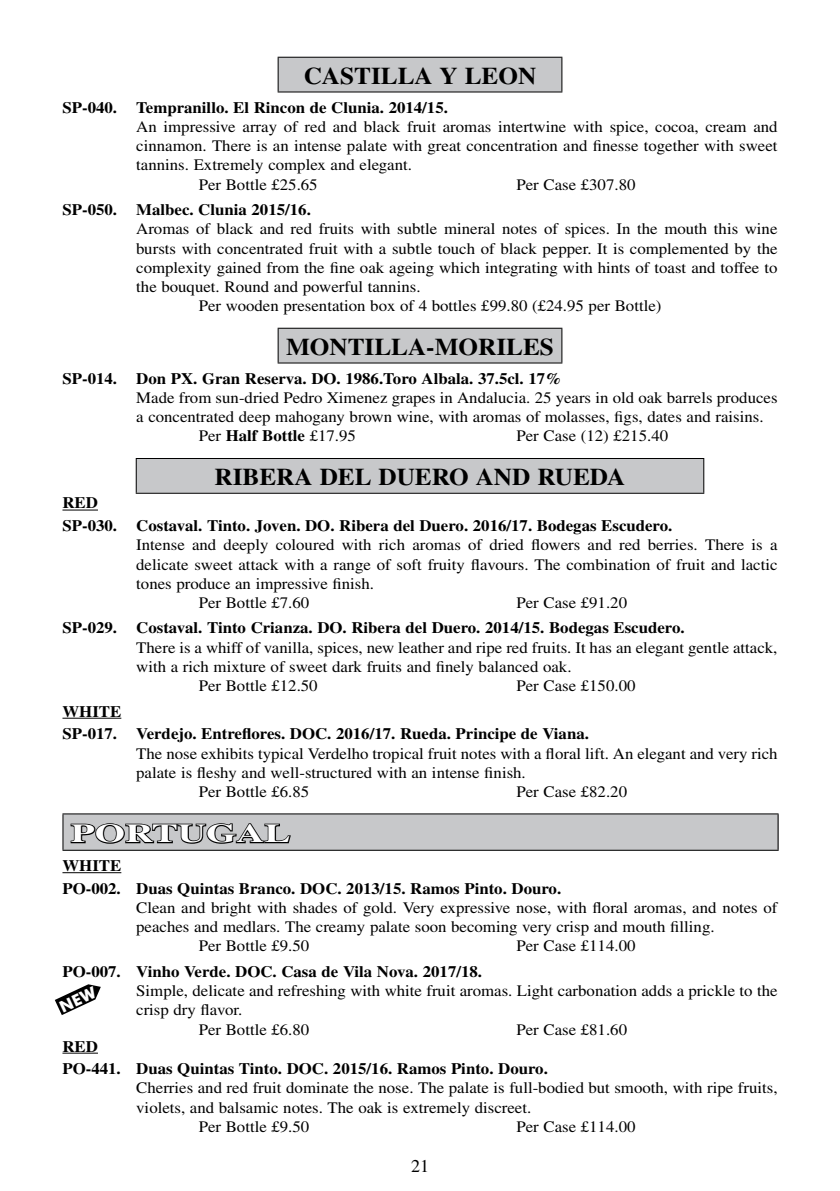
<style>
.page{position:relative;width:840px;height:1191px;background:#fff}
.page>*{position:absolute;margin:0;border:0;box-sizing:border-box;transform-origin:0 0}
.t1{font:700 26px "Times";color:#fff;scale:1.5 1}
.t2{font:700 24px "Times";color:#000;scale:1.05 1}
.t3{font:18px "Times";color:#000}
.t4{font:16px "Times";color:#000;scale:1.05 1}
.t5{font:700 16px/22.6px "Times";color:#000;scale:1.05 1}
.s1{font-weight:400}
</style>
<div class="page">
<hr style="left:62px;top:509px;width:36px;height:1px;background:#000">
<hr style="left:62px;top:718px;width:59px;height:1px;background:#000">
<hr style="left:62px;top:872px;width:59px;height:1px;background:#000">
<hr style="left:62px;top:1052px;width:36px;height:1px;background:#000">
<div style="left:278px;top:57px;width:283px;height:35px;background:#c7c8ca"></div>
<hr style="left:277px;top:57px;width:285px;height:1px;background:#000">
<hr style="left:277px;top:58px;width:1px;height:33px;background:#000">
<hr style="left:561px;top:58px;width:1px;height:33px;background:#000">
<hr style="left:277px;top:91px;width:285px;height:1px;background:#000">
<div style="left:278px;top:328px;width:283px;height:35px;background:#c7c8ca"></div>
<hr style="left:277px;top:328px;width:285px;height:1px;background:#000">
<hr style="left:277px;top:329px;width:1px;height:33px;background:#000">
<hr style="left:561px;top:329px;width:1px;height:33px;background:#000">
<hr style="left:277px;top:362px;width:285px;height:1px;background:#000">
<div style="left:136px;top:458px;width:567px;height:35px;background:#c7c8ca"></div>
<hr style="left:136px;top:458px;width:568px;height:1px;background:#000">
<hr style="left:136px;top:459px;width:1px;height:34px;background:#000">
<hr style="left:703px;top:459px;width:1px;height:34px;background:#000">
<hr style="left:136px;top:493px;width:568px;height:1px;background:#000">
<div style="left:63px;top:814px;width:714px;height:36px;background:#c7c8ca"></div>
<hr style="left:62px;top:813px;width:716px;height:1px;background:#000">
<hr style="left:62px;top:814px;width:1px;height:35px;background:#000">
<hr style="left:777px;top:814px;width:1px;height:35px;background:#000">
<hr style="left:62px;top:849px;width:716px;height:1px;background:#000">
<svg style="left:70px;top:823px;width:221px;height:21px"></svg>
<svg style="left:55px;top:984px;width:46px;height:31px"></svg>
<h2 class="t2" style="left:303px;top:62px;width:223px">CASTILLA Y LEON</h2>
<p class="t5" style="left:62px;top:96px;width:368px">SP-040. Tempranillo. El Rincon de Clunia. 2014/15.</p>
<p class="t4" style="left:136px;top:118px;width:612px">An impressive array of red and black fruit aromas intertwine with spice, cocoa, cream and</p>
<p class="t4" style="left:136px;top:137px;width:612px">cinnamon. There is an intense palate with great concentration and finesse together with sweet</p>
<p class="t4" style="left:136px;top:156px;width:264px">tannins. Extremely complex and elegant.</p>
<p class="t4" style="left:198px;top:175px;width:115px">Per Bottle £25.65</p>
<p class="t4" style="left:516px;top:175px;width:115px">Per Case £307.80</p>
<p class="t5" style="left:62px;top:198px;width:238px">SP-050. Malbec. Clunia 2015/16.</p>
<p class="t4" style="left:136px;top:220px;width:612px">Aromas of black and red fruits with subtle mineral notes of spices. In the mouth this wine</p>
<p class="t4" style="left:136px;top:239px;width:612px">bursts with concentrated fruit with a subtle touch of black pepper. It is complemented by the</p>
<p class="t4" style="left:136px;top:258px;width:612px">complexity gained from the fine oak ageing which integrating with hints of toast and toffee to</p>
<p class="t4" style="left:136px;top:278px;width:272px">the bouquet. Round and powerful tannins.</p>
<p class="t4" style="left:198px;top:297px;width:442px">Per wooden presentation box of 4 bottles £99.80 (£24.95 per Bottle)</p>
<h2 class="t2" style="left:286px;top:332px;width:256px">MONTILLA-MORILES</h2>
<p class="t5" style="left:62px;top:367px;width:477px">SP-014. Don PX. Gran Reserva. DO. 1986.Toro Albala. 37.5cl. 17%</p>
<p class="t4" style="left:136px;top:389px;width:612px">Made from sun-dried Pedro Ximenez grapes in Andalucia. 25 years in old oak barrels produces</p>
<p class="t4" style="left:136px;top:408px;width:598px">a concentrated deep mahogany brown wine, with aromas of molasses, figs, dates and raisins.</p>
<p class="t5" style="left:198px;top:424px;width:151px"><span class="s1">Per</span> Half Bottle <span class="s1">£17.95</span></p>
<p class="t4" style="left:516px;top:427px;width:146px">Per Case (12) £215.40</p>
<h2 class="t2" style="left:214px;top:463px;width:392px">RIBERA DEL DUERO AND RUEDA</h2>
<p class="t5" style="left:62px;top:491px;width:582px">RED<br>SP-030. Costaval. Tinto. Joven. DO. Ribera del Duero. 2016/17. Bodegas Escudero.</p>
<p class="t4" style="left:136px;top:536px;width:612px">Intense and deeply coloured with rich aromas of dried flowers and red berries. There is a</p>
<p class="t4" style="left:136px;top:555px;width:612px">delicate sweet attack with a range of soft fruity flavours. The combination of fruit and lactic</p>
<p class="t4" style="left:136px;top:574px;width:228px">tones produce an impressive finish.</p>
<p class="t4" style="left:198px;top:593px;width:107px">Per Bottle £7.60</p>
<p class="t4" style="left:516px;top:593px;width:107px">Per Case £91.20</p>
<p class="t5" style="left:62px;top:616px;width:593px">SP-029. Costaval. Tinto Crianza. DO. Ribera del Duero. 2014/15. Bodegas Escudero.</p>
<p class="t4" style="left:136px;top:638px;width:612px">There is a whiff of vanilla, spices, new leather and ripe red fruits. It has an elegant gentle attack,</p>
<p class="t4" style="left:136px;top:657px;width:416px">with a rich mixture of sweet dark fruits and finely balanced oak.</p>
<p class="t4" style="left:198px;top:676px;width:115px">Per Bottle £12.50</p>
<p class="t4" style="left:516px;top:676px;width:115px">Per Case £150.00</p>
<p class="t5" style="left:62px;top:699px;width:502px">WHITE<br>SP-017. Verdejo. Entreflores. DOC. 2016/17. Rueda. Principe de Viana.</p>
<p class="t4" style="left:136px;top:744px;width:612px">The nose exhibits typical Verdelho tropical fruit notes with a floral lift. An elegant and very rich</p>
<p class="t4" style="left:136px;top:763px;width:372px">palate is fleshy and well-structured with an intense finish.</p>
<p class="t4" style="left:198px;top:782px;width:107px">Per Bottle £6.85</p>
<p class="t4" style="left:516px;top:782px;width:107px">Per Case £82.20</p>
<h1 class="t1" style="left:71px;top:818px;width:148px">PORTUGAL</h1>
<p class="t5" style="left:62px;top:854px;width:476px">WHITE<br>PO-002. Duas Quintas Branco. DOC. 2013/15. Ramos Pinto. Douro.</p>
<p class="t4" style="left:136px;top:898px;width:612px">Clean and bright with shades of gold. Very expressive nose, with floral aromas, and notes of</p>
<p class="t4" style="left:136px;top:917px;width:552px">peaches and medlars. The creamy palate soon becoming very crisp and mouth filling.</p>
<p class="t4" style="left:198px;top:937px;width:107px">Per Bottle £9.50</p>
<p class="t4" style="left:516px;top:937px;width:115px">Per Case £114.00</p>
<p class="t5" style="left:62px;top:960px;width:401px">PO-007. Vinho Verde. DOC. Casa de Vila Nova. 2017/18.</p>
<p class="t4" style="left:136px;top:981px;width:612px">Simple, delicate and refreshing with white fruit aromas. Light carbonation adds a prickle to the</p>
<p class="t4" style="left:136px;top:1001px;width:103px">crisp dry flavor.</p>
<p class="t4" style="left:198px;top:1020px;width:107px">Per Bottle £6.80</p>
<p class="t4" style="left:516px;top:1020px;width:107px">Per Case £81.60</p>
<p class="t5" style="left:62px;top:1034px;width:463px">RED<br>PO-441. Duas Quintas Tinto. DOC. 2015/16. Ramos Pinto. Douro.</p>
<p class="t4" style="left:136px;top:1079px;width:612px">Cherries and red fruit dominate the nose. The palate is full-bodied but smooth, with ripe fruits,</p>
<p class="t4" style="left:136px;top:1098px;width:377px">violets, and balsamic notes. The oak is extremely discreet.</p>
<p class="t4" style="left:198px;top:1117px;width:107px">Per Bottle £9.50</p>
<p class="t4" style="left:516px;top:1117px;width:115px">Per Case £114.00</p>
<p class="t3" style="left:411px;top:1155px;width:19px">21</p>
</div>
